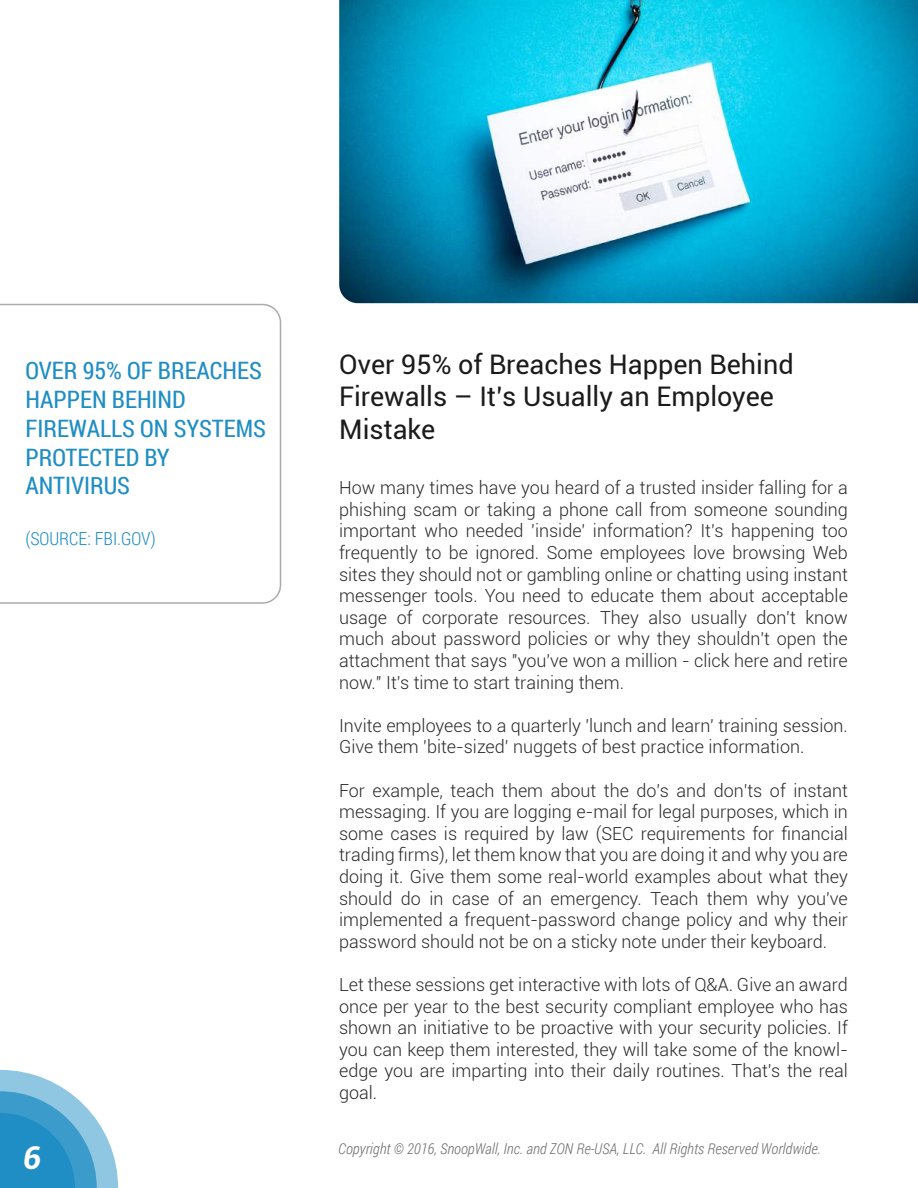
<style>
.page{position:relative;width:918px;height:1188px;background:#fff}
.page>*{position:absolute;margin:0;border:0;box-sizing:border-box;transform-origin:0 0}
.t1{font:italic 700 31.5px "Roboto";color:#fff}
.t2{font:27px/32.4px "Roboto";color:#1b1b1b}
.t3{font:24px/28.8px "Roboto Condensed";color:#1f8ec4}
.t4{font:300 18px/21.6px "Roboto";color:#292a29;text-align:justify}
.t5{font:300 18px "Roboto Condensed";color:#1f8ec4}
.t6{font:italic 300 15px "Roboto Condensed";color:#707070}
</style>
<div class="page">
<img style="left:339px;top:0;width:579px;height:303px">
<svg style="left:0;top:304px;width:281px;height:300px"></svg>
<svg style="left:0;top:1070px;width:118px;height:118px"></svg>
<h3 class="t3" style="left:26px;top:356px;width:242px">OVER 95% OF BREACHES<br>HAPPEN BEHIND<br>FIREWALLS ON SYSTEMS<br>PROTECTED BY<br>ANTIVIRUS</h3>
<p class="t5" style="left:26px;top:526px;width:132px">(SOURCE: FBI.GOV)</p>
<h1 class="t1" style="left:23px;top:1136px;width:20px">6</h1>
<h2 class="t2" style="left:339px;top:347px;width:456px">Over 95% of Breaches Happen Behind<br>Firewalls – It’s Usually an Employee<br>Mistake</h2>
<p class="t4" style="left:339px;top:476px;width:510px">How many times have you heard of a trusted insider falling for a phishing scam or taking a phone call from someone sounding important who needed 'inside' information? It's happening too frequently to be ignored. Some employees love browsing Web sites they should not or gambling online or chatting using instant messenger tools. You need to educate them about acceptable usage of corporate resources. They also usually don't know much about password policies or why they shouldn't open the attachment that says "you've won a million - click here and retire now." It's time to start training them.</p>
<p class="t4" style="left:339px;top:714px;width:510px">Invite employees to a quarterly 'lunch and learn' training session.<br>Give them 'bite-sized' nuggets of best practice information.</p>
<p class="t4" style="left:339px;top:779px;width:510px">For example, teach them about the do's and don'ts of instant messaging. If you are logging e-mail for legal purposes, which in some cases is required by law (SEC requirements for financial trading firms), let them know that you are doing it and why you are doing it. Give them some real-world examples about what they should do in case of an emergency. Teach them why you've implemented a frequent-password change policy and why their password should not be on a sticky note under their keyboard.</p>
<p class="t4" style="left:339px;top:973px;width:510px">Let these sessions get interactive with lots of Q&amp;A. Give an award once per year to the best security compliant employee who has shown an initiative to be proactive with your security policies. If you can keep them interested, they will take some of the knowl&shy;edge you are imparting into their daily routines. That's the real goal.</p>
<p class="t6" style="left:338px;top:1138px;width:484px">Copyright © 2016, SnoopWall, Inc. and ZON Re-USA, LLC. All Rights Reserved Worldwide.</p>
</div>
